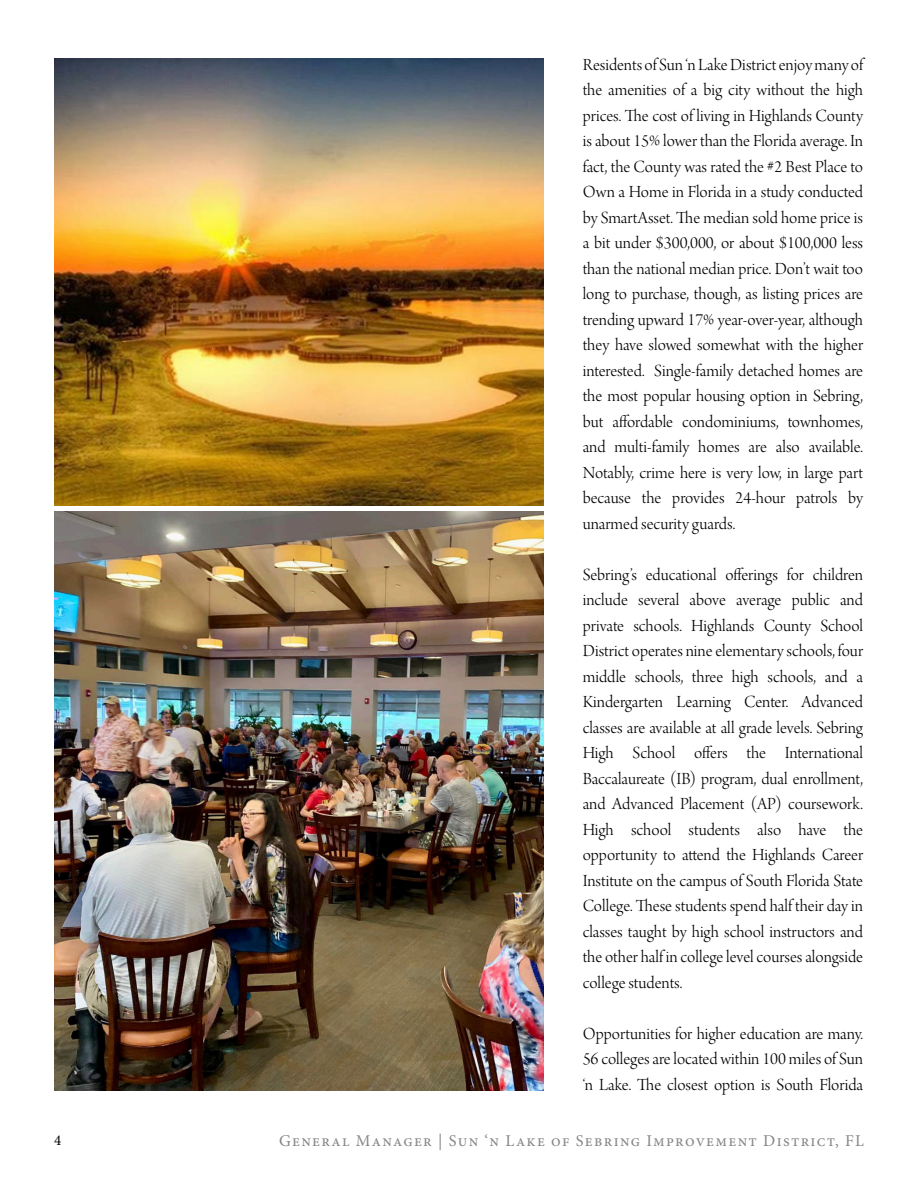
<style>
.page{position:relative;width:918px;height:1188px;background:#fff}
.page>*{position:absolute;margin:0;border:0;box-sizing:border-box;transform-origin:0 0}
.t1{font:18px/25.5px "Arno Pro Light Display";color:#000;text-align:justify}
.t2{font:16.5px "Minion Pro";letter-spacing:.075em;color:#878787}
.t3{font:15px "Minion Pro";color:#000}
</style>
<div class="page">
<img style="left:54px;top:58px;width:490px;height:447px">
<img style="left:54px;top:512px;width:489px;height:579px">
<p class="t1" style="left:583px;top:54px;width:282px">Residents of Sun ‘n LakeDistrict enjoy many of the amenities of a big city without the high prices. The cost of living in Highlands County is about 15% lower than the Florida average. In fact, the County was rated the #2 Best Place to Own a Home in Florida in a study conducted by SmartAsset. The median sold home price is a bit under $300,000, or about $100,000 less than the national median price. Don’t wait too long to purchase, though, as listing prices are trending upward 17% year-over-year, although they have slowed somewhat with the higher interested. Single-family detached homes are the most popular housing option in Sebring, but affordable condominiums, townhomes, and multi-family homes are also available.<br>Notably, crime here is very low, in large part because the provides 24-hour patrols by unarmed security guards.</p>
<p class="t1" style="left:583px;top:564px;width:282px">Sebring’s educational offerings for children include several above average public and private schools. Highlands County School District operates nine elementary schools, four middle schools, three high schools, and a Kindergarten Learning Center. Advanced classes are available at all grade levels. Sebring High School offers the International Baccalaureate (IB) program, dual enrollment, and Advanced Placement (AP) coursework.<br>High school students also have the opportunity to attend the Highlands Career Institute on the campus of South Florida State College. These students spend half their day in classes taught by high school instructors and the other half in college level courses alongside college students.</p>
<p class="t1" style="left:583px;top:1023px;width:282px">Opportunities for higher education are many.<br>56 colleges are located within 100 miles of Sun ‘n Lake. The closest option is South Florida</p>
<p class="t3" style="left:54px;top:1134px;width:9px">4</p>
<p class="t2" style="left:279px;top:1134px;width:586px">General Manager | Sun ‘n Lake of Sebring Improvement District, FL</p>
</div>
